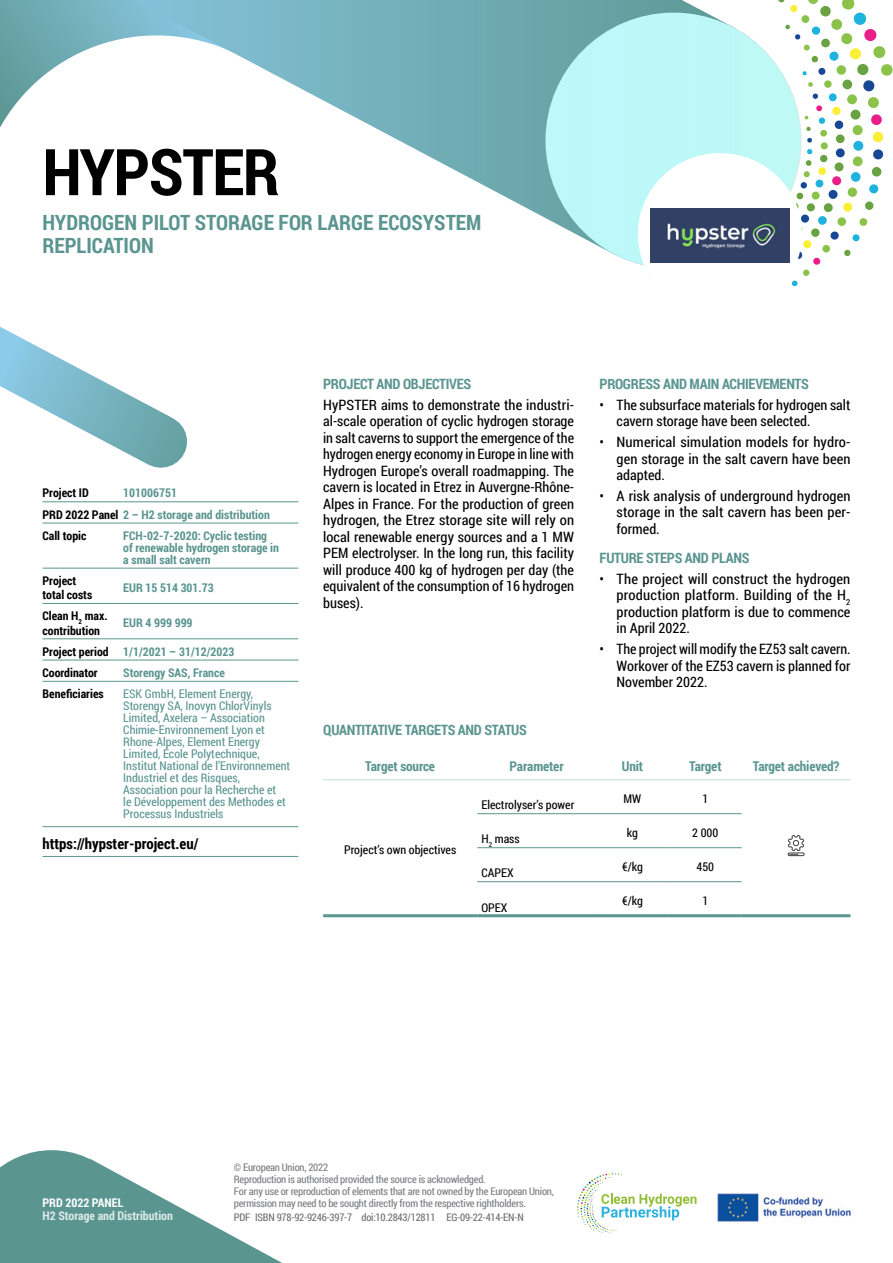
<style>
.page{position:relative;width:893px;height:1263px;background:#fff}
.page>*{position:absolute;margin:0;border:0;box-sizing:border-box;transform-origin:0 0}
.Title_factsheet{font:700 64.5px "Roboto Condensed";letter-spacing:-.02em;color:#000}
.Title-Baseline{font:700 21px/22.5px "Roboto Condensed";color:#5a9590}
.website{font:700 15px "Roboto Condensed";color:#000}
.TEXT{font:14.25px/16.5px "Roboto Condensed";color:#000;text-align:justify}
.Subtitle-H3{font:700 14.25px "Roboto Condensed";letter-spacing:-.02em;color:#5a9590}
.Table-Header_1{font:700 13.5px "Roboto Condensed";letter-spacing:-.01em;color:#5a9590}
.Table-parameter{font:12px/12px "Roboto Condensed";color:#5a9590}
.Table-parameter-2{font:700 12px/12px "Roboto Condensed";color:#5a9590}
.ID{font:700 12px/14.2px "Roboto Condensed";color:#000}
.Table-Data{font:12px "Roboto Condensed";color:#000}
.ID-2{font:700 12px "Roboto Condensed";color:#5a9590}
.t1{font:700 12px "Roboto Condensed";color:#deeae9}
.t2{font:700 12px "Roboto Condensed";color:#fff}
.t3{font:10.5px/12px "Roboto Condensed";letter-spacing:-.02em;color:#7b7c7f}
.t4{font:10.5px "Roboto Condensed";letter-spacing:-.02em;color:#6d6e71}
.s1{color:#000}
</style>
<div class="page">
<svg style="left:0;top:1150px;width:282px;height:113px"></svg>
<svg style="left:577px;top:1173px;width:119px;height:60px"></svg>
<img style="left:717px;top:1193px;width:134px;height:29px">
<svg style="left:0;top:0;width:893px;height:287px"></svg>
<hr style="left:43px;top:826px;width:80px;height:1px;background:#5a9590">
<hr style="left:43px;top:856px;width:80px;height:1px;background:#5a9590">
<hr style="left:123px;top:856px;width:175px;height:1px;background:#5a9590">
<hr style="left:123px;top:826px;width:175px;height:1px;background:#5a9590">
<hr style="left:123px;top:501px;width:175px;height:1px;background:#5a9590">
<hr style="left:43px;top:523px;width:80px;height:1px;background:#5a9590">
<hr style="left:123px;top:523px;width:175px;height:1px;background:#5a9590">
<hr style="left:43px;top:568px;width:80px;height:1px;background:#5a9590">
<hr style="left:123px;top:568px;width:175px;height:1px;background:#5a9590">
<hr style="left:43px;top:603px;width:80px;height:1px;background:#5a9590">
<hr style="left:123px;top:603px;width:175px;height:1px;background:#5a9590">
<hr style="left:43px;top:638px;width:80px;height:1px;background:#5a9590">
<hr style="left:123px;top:638px;width:175px;height:1px;background:#5a9590">
<hr style="left:43px;top:660px;width:80px;height:1px;background:#5a9590">
<hr style="left:123px;top:660px;width:175px;height:1px;background:#5a9590">
<hr style="left:43px;top:681px;width:80px;height:1px;background:#5a9590">
<hr style="left:123px;top:681px;width:175px;height:1px;background:#5a9590">
<svg style="left:0;top:89px;width:232px;height:414px"></svg>
<div style="left:545px;top:13px;width:257px;height:256px;background:#bdf8f8;border-radius:50%"></div>
<div style="left:638px;top:153px;width:164px;height:162px;background:#fff;border-radius:50%"></div>
<img style="left:650px;top:209px;width:140px;height:53px">
<hr style="left:323px;top:779px;width:154px;height:1px;background:#d6e4e3">
<hr style="left:477px;top:779px;width:119px;height:1px;background:#d6e4e3">
<hr style="left:596px;top:779px;width:73px;height:1px;background:#d6e4e3">
<hr style="left:669px;top:779px;width:73px;height:1px;background:#d6e4e3">
<hr style="left:742px;top:779px;width:108px;height:1px;background:#d6e4e3">
<hr style="left:477px;top:813px;width:119px;height:1px;background:#5a9590">
<hr style="left:596px;top:813px;width:73px;height:1px;background:#5a9590">
<hr style="left:669px;top:813px;width:73px;height:1px;background:#5a9590">
<hr style="left:477px;top:847px;width:119px;height:1px;background:#5a9590">
<hr style="left:596px;top:847px;width:73px;height:1px;background:#5a9590">
<hr style="left:669px;top:847px;width:73px;height:1px;background:#5a9590">
<hr style="left:323px;top:914px;width:154px;height:3px;background:#5a9590">
<hr style="left:477px;top:881px;width:119px;height:1px;background:#5a9590">
<hr style="left:477px;top:914px;width:119px;height:3px;background:#5a9590">
<hr style="left:596px;top:881px;width:73px;height:1px;background:#5a9590">
<hr style="left:596px;top:914px;width:73px;height:3px;background:#5a9590">
<hr style="left:669px;top:881px;width:73px;height:1px;background:#5a9590">
<hr style="left:669px;top:914px;width:73px;height:3px;background:#5a9590">
<hr style="left:742px;top:914px;width:108px;height:3px;background:#5a9590">
<div style="left:788px;top:853px;width:16px;height:3px;border:1px solid #414042"></div>
<svg style="left:788px;top:835px;width:16px;height:20px"></svg>
<h1 class="Title_factsheet" style="left:43px;top:127px;width:238px">HYPSTER</h1>
<h2 class="Title-Baseline" style="left:43px;top:211px;width:440px">HYDROGEN PILOT STORAGE FOR LARGE ECOSYSTEM<br>REPLICATION</h2>
<p class="ID" style="left:43px;top:485px;width:48px">Project ID</p>
<p class="Table-parameter-2" style="left:123px;top:487px;width:55px">101006751</p>
<p class="ID-2" style="left:43px;top:506px;width:229px"><span class="s1">PRD 2022 Panel</span> 2 – H2 storage and distribution</p>
<p class="ID" style="left:43px;top:528px;width:45px">Call topic</p>
<p class="Table-parameter-2" style="left:123px;top:529px;width:157px">FCH-02-7-2020: Cyclic testing of renewable hydrogen storage in a small salt cavern</p>
<p class="ID" style="left:43px;top:573px;width:51px">Project total costs</p>
<p class="Table-parameter-2" style="left:123px;top:581px;width:92px">EUR 15 514 301.73</p>
<p class="ID" style="left:43px;top:608px;width:67px">Clean H<sub>2</sub> max. contribution</p>
<p class="Table-parameter-2" style="left:123px;top:617px;width:71px">EUR 4 999 999</p>
<p class="ID" style="left:43px;top:644px;width:68px">Project period</p>
<p class="Table-parameter-2" style="left:123px;top:645px;width:113px">1/1/2021 – 31/12/2023</p>
<p class="ID" style="left:43px;top:665px;width:57px">Coordinator</p>
<p class="Table-parameter-2" style="left:123px;top:666px;width:103px">Storengy SAS, France</p>
<p class="ID" style="left:43px;top:686px;width:63px">Beneficiaries</p>
<p class="Table-parameter" style="left:123px;top:687px;width:168px">ESK GmbH, Element Energy,<br>Storengy SA, Inovyn ChlorVinyls<br>Limited, Axelera – Association<br>Chimie-Environnement Lyon et<br>Rhone-Alpes, Element Energy<br>Limited, École Polytechnique,<br>Institut National de l’Environnement<br>Industriel et des Risques,<br>Association pour la Recherche et<br>le Développement des Methodes et<br>Processus Industriels</p>
<p class="website" style="left:43px;top:833px;width:157px">https://hypster-project.eu/</p>
<h3 class="Subtitle-H3" style="left:323px;top:374px;width:150px">PROJECT AND OBJECTIVES</h3>
<p class="TEXT" style="left:323px;top:396px;width:252px">HyPSTER aims to demonstrate the industri&shy;al-scale operation of cyclic hydrogen storage in salt caverns to support the emergence of the hydrogen energy economy in Europe in line with Hydrogen Europe’s overall roadmapping. The cavern is located in Etrez in Auvergne-Rhône-Alpes in France. For the production of green hydrogen, the Etrez storage site will rely on local renewable energy sources and a 1 MW PEM electrolyser. In the long run, this facility will produce 400 kg of hydrogen per day (the equivalent of the consumption of 16 hydrogen buses).</p>
<h3 class="Subtitle-H3" style="left:600px;top:374px;width:211px">PROGRESS AND MAIN ACHIEVEMENTS</h3>
<p class="TEXT" style="left:617px;top:396px;width:235px;text-indent:-17px">• The subsurface materials for hydrogen salt cavern storage have been selected.</p>
<p class="TEXT" style="left:617px;top:433px;width:235px;text-indent:-17px">• Numerical simulation models for hydro&shy;gen storage in the salt cavern have been adapted.</p>
<p class="TEXT" style="left:617px;top:487px;width:235px;text-indent:-17px">• A risk analysis of underground hydrogen storage in the salt cavern has been per&shy;formed.</p>
<h3 class="Subtitle-H3" style="left:600px;top:548px;width:151px">FUTURE STEPS AND PLANS</h3>
<p class="TEXT" style="left:617px;top:570px;width:235px;text-indent:-17px">• The project will construct the hydrogen production platform. Building of the H<sub>2 </sub>production platform is due to commence in April 2022.</p>
<p class="TEXT" style="left:617px;top:640px;width:235px;text-indent:-17px">• The project will modify the EZ53 salt cavern.<br>Workover of the EZ53 cavern is planned for November 2022.</p>
<h3 class="Subtitle-H3" style="left:323px;top:720px;width:205px">QUANTITATIVE TARGETS AND STATUS</h3>
<p class="Table-Header_1" style="left:365px;top:757px;width:71px">Target source</p>
<p class="Table-Header_1" style="left:510px;top:757px;width:56px">Parameter</p>
<p class="Table-Header_1" style="left:622px;top:757px;width:23px">Unit</p>
<p class="Table-Header_1" style="left:689px;top:757px;width:34px">Target</p>
<p class="Table-Header_1" style="left:753px;top:757px;width:88px">Target achieved?</p>
<p class="Table-Data" style="left:344px;top:841px;width:114px">Project’s own objectives</p>
<p class="Table-Data" style="left:481px;top:797px;width:94px">Electrolyser’s power</p>
<p class="Table-Data" style="left:481px;top:831px;width:40px">H<sub>2</sub> mass</p>
<p class="Table-Data" style="left:624px;top:790px;width:19px">MW</p>
<p class="Table-Data" style="left:702px;top:790px;width:7px">1</p>
<p class="Table-Data" style="left:627px;top:824px;width:13px">kg</p>
<p class="Table-Data" style="left:692px;top:824px;width:28px">2 000</p>
<p class="Table-Data" style="left:481px;top:865px;width:34px">CAPEX</p>
<p class="Table-Data" style="left:622px;top:858px;width:22px">€/kg</p>
<p class="Table-Data" style="left:696px;top:858px;width:19px">450</p>
<p class="Table-Data" style="left:481px;top:899px;width:27px">OPEX</p>
<p class="Table-Data" style="left:622px;top:892px;width:22px">€/kg</p>
<p class="Table-Data" style="left:702px;top:892px;width:7px">1</p>
<p class="t2" style="left:43px;top:1194px;width:82px">PRD 2022 PANEL</p>
<p class="t1" style="left:43px;top:1208px;width:132px">H2 Storage and Distribution</p>
<p class="t3" style="left:234px;top:1161px;width:321px">© European Union, 2022<br>Reproduction is authorised provided the source is acknowledged.<br>For any use or reproduction of elements that are not owned by the European Union, permission may need to be sought directly from the respective rightholders.</p>
<p class="t4" style="left:234px;top:1210px;width:291px">PDF ISBN 978-92-9246-397-7 doi:10.2843/12811 EG-09-22-414-EN-N</p>
</div>
